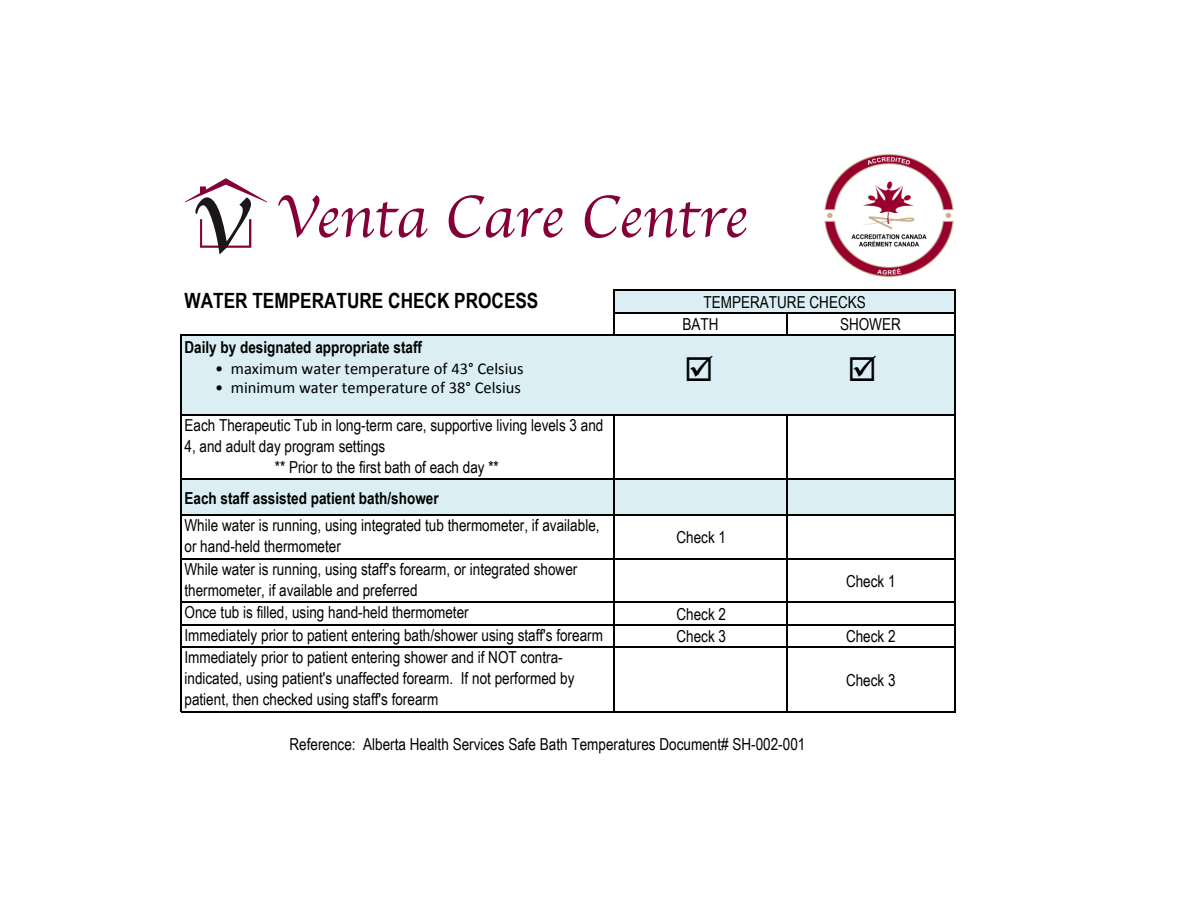
<style>
.page{position:relative;width:1188px;height:918px;background:#fff}
.page>*{position:absolute;margin:0;border:0;box-sizing:border-box;transform-origin:0 0}
.t1{font:61.65px "Apple Chancery";color:#850038}
.t2{font:700 21px "Arial Narrow";color:#000}
.t3{font:16.5px/21px "Arial Narrow";color:#000}
.t4{font:16.5px "Calibri";color:#000}
.t5{font:700 16.5px "Arial Narrow";color:#000}
</style>
<div class="page">
<div style="left:614px;top:290px;width:342px;height:24px;background:#daeef3"></div>
<div style="left:180px;top:334px;width:776px;height:82px;background:#daeef3"></div>
<div style="left:180px;top:478px;width:776px;height:38px;background:#daeef3"></div>
<hr style="left:614px;top:290px;width:1px;height:46px;background:#000">
<hr style="left:786px;top:314px;width:2px;height:22px;background:#000">
<hr style="left:614px;top:416px;width:1px;height:296px;background:#000">
<hr style="left:954px;top:291px;width:2px;height:421px;background:#000">
<hr style="left:786px;top:416px;width:2px;height:296px;background:#000">
<hr style="left:180px;top:334px;width:2px;height:378px;background:#000">
<hr style="left:615px;top:289px;width:341px;height:2px;background:#000">
<hr style="left:615px;top:312px;width:341px;height:2px;background:#000">
<hr style="left:182px;top:334px;width:774px;height:2px;background:#000">
<hr style="left:182px;top:414px;width:774px;height:2px;background:#000">
<hr style="left:182px;top:478px;width:774px;height:2px;background:#000">
<hr style="left:182px;top:514px;width:774px;height:2px;background:#000">
<hr style="left:182px;top:558px;width:774px;height:2px;background:#000">
<hr style="left:182px;top:602px;width:774px;height:1px;background:#000">
<hr style="left:182px;top:624px;width:774px;height:2px;background:#000">
<hr style="left:182px;top:646px;width:774px;height:2px;background:#000">
<hr style="left:182px;top:711px;width:774px;height:1px;background:#000">
<img style="left:824px;top:154px;width:130px;height:123px">
<svg style="left:185px;top:178px;width:82px;height:77px"></svg>
<h1 class="t1" style="left:276px;top:168px;width:473px">Venta Care Centre</h1>
<p class="t2" style="left:184px;top:284px;width:355px">WATER TEMPERATURE CHECK PROCESS</p>
<p class="t5" style="left:184px;top:334px;width:239px">Daily by designated appropriate staff</p>
<p class="t4" style="left:215px;top:358px;width:310px">• maximum water temperature of 43° Celsius</p>
<p class="t4" style="left:215px;top:377px;width:307px">• minimum water temperature of 38° Celsius</p>
<p class="t3" style="left:184px;top:414px;width:420px">Each Therapeutic Tub in long-term care, supportive living levels 3 and</p>
<p class="t3" style="left:184px;top:435px;width:202px">4, and adult day program settings</p>
<p class="t3" style="left:275px;top:456px;width:226px">** Prior to the first bath of each day **</p>
<p class="t5" style="left:184px;top:486px;width:256px">Each staff assisted patient bath/shower</p>
<p class="t3" style="left:184px;top:514px;width:417px">While water is running, using integrated tub thermometer, if available, or hand-held thermometer</p>
<p class="t3" style="left:184px;top:558px;width:394px">While water is running, using staff's forearm, or integrated shower thermometer, if available and preferred</p>
<p class="t3" style="left:704px;top:291px;width:164px">TEMPERATURE CHECKS</p>
<p class="t3" style="left:682px;top:313px;width:38px">BATH</p>
<p class="t3" style="left:840px;top:313px;width:62px">SHOWER</p>
<p class="t3" style="left:676px;top:526px;width:51px">Check 1</p>
<p class="t3" style="left:846px;top:570px;width:51px">Check 1</p>
<p class="t3" style="left:184px;top:601px;width:286px">Once tub is filled, using hand-held thermometer</p>
<p class="t3" style="left:676px;top:603px;width:51px">Check 2</p>
<p class="t3" style="left:184px;top:624px;width:420px">Immediately prior to patient entering bath/shower using staff's forearm</p>
<p class="t3" style="left:676px;top:625px;width:51px">Check 3</p>
<p class="t3" style="left:846px;top:625px;width:51px">Check 2</p>
<p class="t3" style="left:184px;top:646px;width:391px">Immediately prior to patient entering shower and if NOT contra&shy;indicated, using patient's unaffected forearm. If not performed by patient, then checked using staff's forearm</p>
<p class="t3" style="left:846px;top:669px;width:51px">Check 3</p>
<p class="t3" style="left:290px;top:733px;width:517px">Reference: Alberta Health Services Safe Bath Temperatures Document# SH-002-001</p>
</div>
